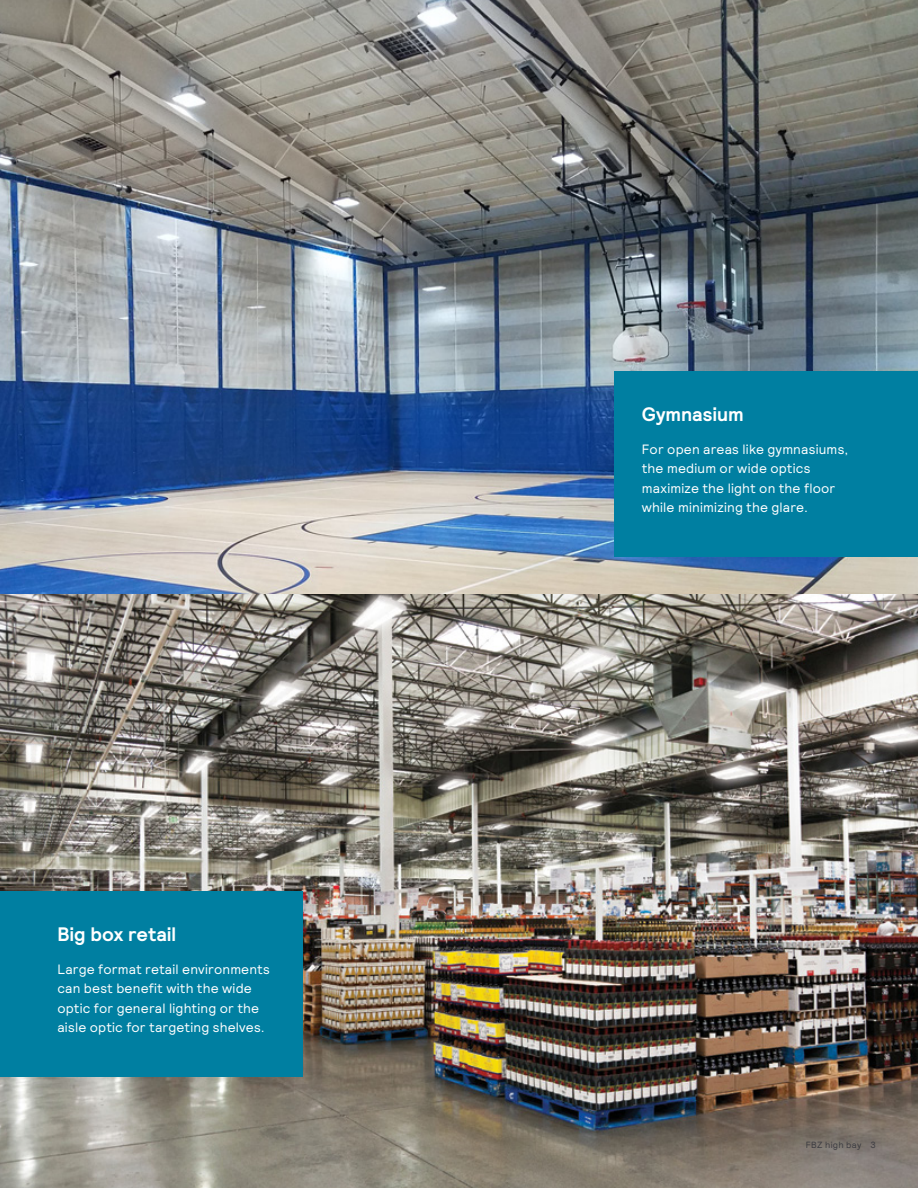
<style>
.page{position:relative;width:918px;height:1188px;background:#fff}
.page>*{position:absolute;margin:0;border:0;box-sizing:border-box;transform-origin:0 0}
.t1{font:700 19.5px "Signify Relative";letter-spacing:.005em;color:#fff}
.t2{font:13.5px/19.5px "Signify Relative";letter-spacing:.015em;color:#fff}
.t3{font:9px "Signify Relative";letter-spacing:.04em;color:#3c3c41}
</style>
<div class="page">
<img style="left:0;top:0;width:918px;height:1188px">
<div style="left:0;top:891px;width:303px;height:185px;background:#007fa1"></div>
<div style="left:615px;top:371px;width:303px;height:185px;background:#007fa1"></div>
<h1 class="t1" style="left:57px;top:921px;width:120px">Big box retail</h1>
<p class="t2" style="left:57px;top:959px;width:214px">Large format retail environments can best benefit with the wide optic for general lighting or the aisle optic for targeting shelves.</p>
<h1 class="t1" style="left:642px;top:401px;width:104px">Gymnasium</h1>
<p class="t2" style="left:642px;top:439px;width:208px">For open areas like gymnasiums, the medium or wide optics maximize the light on the floor while minimizing the glare.</p>
<p class="t3" style="left:806px;top:1139px;width:72px">FBZ high bay 3</p>
</div>
